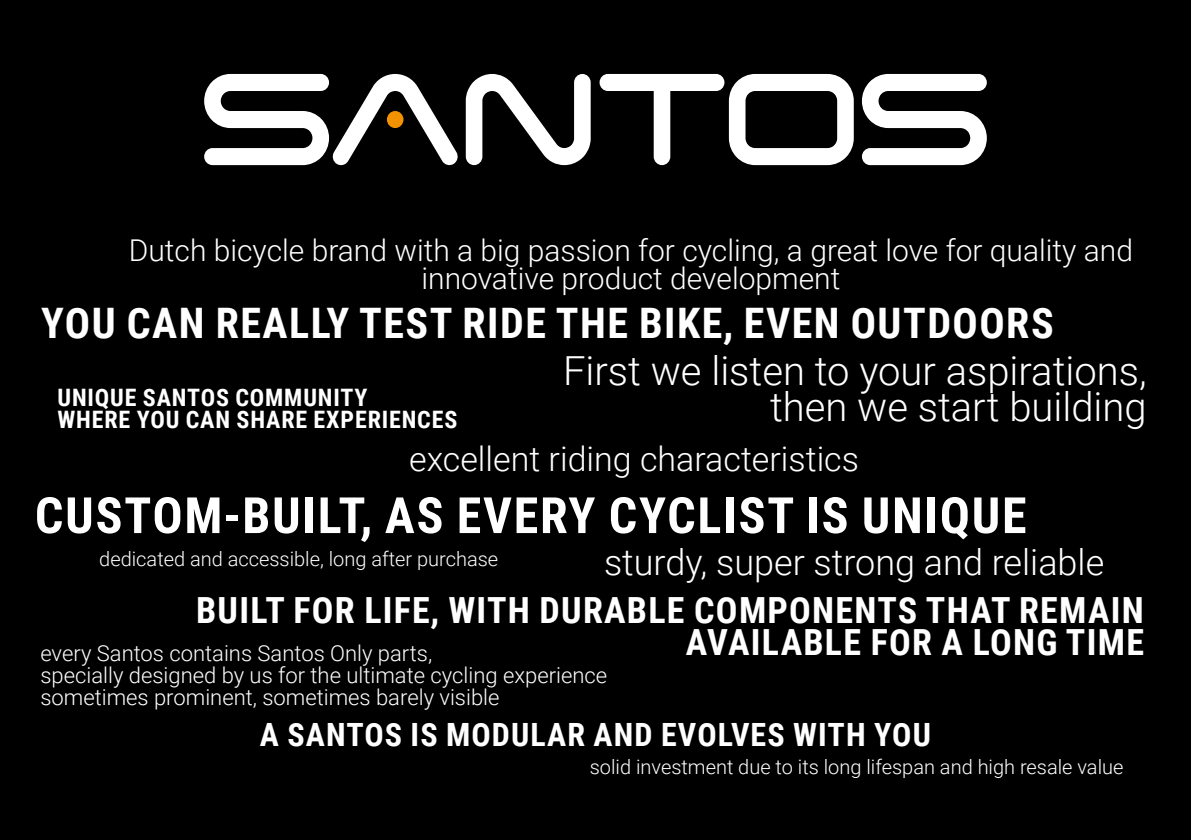
<style>
.page{position:relative;width:1191px;height:840px;background:#fff}
.page>*{position:absolute;margin:0;border:0;box-sizing:border-box;transform-origin:0 0}
.t1{font:700 50px "Roboto Condensed";letter-spacing:.035em;color:#fff}
.t2{font:700 42px "Roboto Condensed";letter-spacing:.035em;color:#fff}
.t3{font:300 40px/36px "Roboto";color:#fff;text-align:right}
.t4{font:700 36px/32px "Roboto Condensed";letter-spacing:.035em;color:#fff;text-align:right}
.t5{font:300 36px "Roboto";color:#fff}
.t6{font:300 34px "Roboto";color:#fff}
.t7{font:700 32px "Roboto Condensed";letter-spacing:.035em;color:#fff}
.t8{font:300 30px/28px "Roboto";color:#fff;text-align:center}
.t9{font:700 24px/22px "Roboto Condensed";letter-spacing:.035em;color:#fff}
.t10{font:300 22px/22px "Roboto";color:#fff}
.t11{font:300 20px "Roboto";color:#fff}
</style>
<div class="page">
<div style="left:0;top:0;width:1191px;height:839px;background:#000"></div>
<svg style="left:862px;top:74px;width:124px;height:91px"></svg>
<svg style="left:599px;top:74px;width:254px;height:91px"></svg>
<svg style="left:466px;top:74px;width:124px;height:91px"></svg>
<svg style="left:204px;top:74px;width:254px;height:92px"></svg>
<h3 class="t8" style="left:129px;top:235px;width:1005px">Dutch bicycle brand with a big passion for cycling, a great love for quality and innovative product development</h3>
<h2 class="t2" style="left:41px;top:294px;width:1014px">YOU CAN REALLY TEST RIDE THE BIKE, EVEN OUTDOORS</h2>
<h3 class="t3" style="left:563px;top:351px;width:585px">First we listen to your aspirations, then we start building</h3>
<p class="t9" style="left:57px;top:385px;width:401px">UNIQUE SANTOS COMMUNITY<br>WHERE YOU CAN SHARE EXPERIENCES</p>
<h3 class="t6" style="left:409px;top:435px;width:451px">excellent riding characteristics</h3>
<h1 class="t1" style="left:35px;top:480px;width:993px">CUSTOM-BUILT, AS EVERY CYCLIST IS UNIQUE</h1>
<p class="t11" style="left:99px;top:544px;width:400px">dedicated and accessible, long after purchase</p>
<h3 class="t5" style="left:604px;top:537px;width:502px">sturdy, super strong and reliable</h3>
<h3 class="t4" style="left:196px;top:592px;width:949px">BUILT FOR LIFE, WITH DURABLE COMPONENTS THAT REMAIN<br>AVAILABLE FOR A LONG TIME</h3>
<p class="t10" style="left:40px;top:640px;width:568px">every Santos contains Santos Only parts,<br>specially designed by us for the ultimate cycling experience sometimes prominent, sometimes barely visible</p>
<h3 class="t7" style="left:260px;top:712px;width:672px">A SANTOS IS MODULAR AND EVOLVES WITH YOU</h3>
<p class="t11" style="left:590px;top:752px;width:535px">solid investment due to its long lifespan and high resale value</p>
</div>
